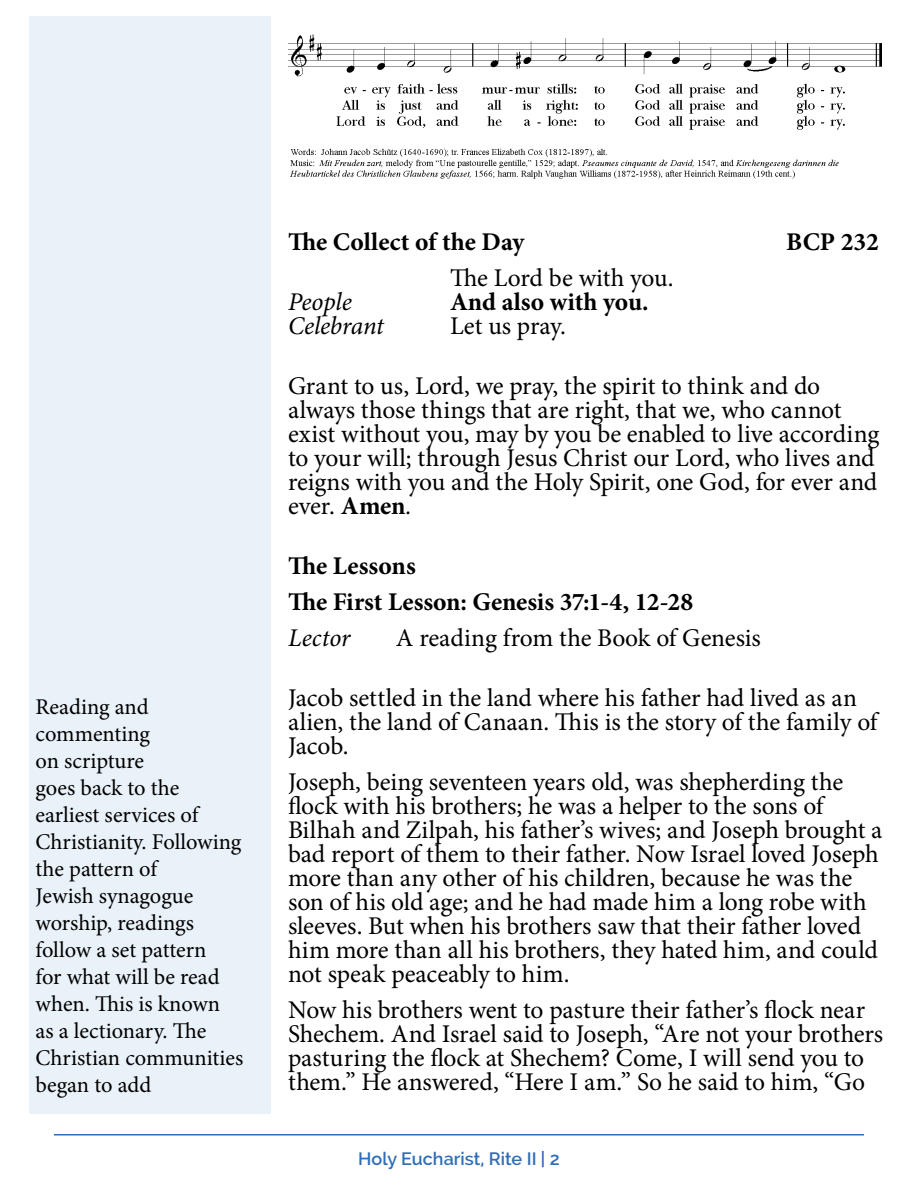
<style>
.page{position:relative;width:918px;height:1188px;background:#fff}
.page>*{position:absolute;margin:0;border:0;box-sizing:border-box;transform-origin:0 0}
.People{font:25.5px/24px "Minion Pro";letter-spacing:-.005em;color:#000}
.People-2{font:700 25.5px "Minion Pro";color:#000}
.People-3{font:italic 25.5px "Minion Pro";letter-spacing:-.01em;color:#000}
.Section_Header{font:700 25.5px "Minion Pro";color:#000}
.t1{font:22.5px/27px "Minion Pro";color:#000}
.t2{font:600 18px "Raleway";color:#2f6db6}
.s1{font-weight:700}
.s2{font-style:italic}
</style>
<div class="page">
<hr style="left:54px;top:1134px;width:810px;height:2px;background:#2f6db6">
<div style="left:29px;top:16px;width:242px;height:1098px;background:#e9f1f9"></div>
<img style="left:288px;top:34px;width:594px;height:145px">
<p class="t1" style="left:36px;top:694px;width:116px">Reading and commenting</p>
<p class="t1" style="left:36px;top:748px;width:110px">on scripture</p>
<p class="t1" style="left:36px;top:775px;width:145px">goes back to the</p>
<p class="t1" style="left:36px;top:802px;width:164px">earliest services of</p>
<p class="t1" style="left:36px;top:829px;width:207px">Christianity. Following</p>
<p class="t1" style="left:36px;top:856px;width:123px">the pattern of</p>
<p class="t1" style="left:36px;top:883px;width:159px">Jewish synagogue</p>
<p class="t1" style="left:36px;top:910px;width:160px">worship, readings</p>
<p class="t1" style="left:36px;top:937px;width:172px">follow a set pattern</p>
<p class="t1" style="left:36px;top:964px;width:186px">for what will be read</p>
<p class="t1" style="left:36px;top:991px;width:186px">when. This is known</p>
<p class="t1" style="left:36px;top:1018px;width:172px">as a lectionary. The</p>
<p class="t1" style="left:36px;top:1045px;width:209px">Christian communities</p>
<p class="t1" style="left:36px;top:1072px;width:117px">began to add</p>
<p class="People-2" style="left:288px;top:224px;width:239px">The Collect of the Day</p>
<p class="People-2" style="left:786px;top:224px;width:94px">BCP 232</p>
<p class="People" style="left:450px;top:266px;width:225px">The Lord be with you.</p>
<p class="People-3" style="left:288px;top:285px;width:65px">People</p>
<p class="People-2" style="left:450px;top:284px;width:200px">And also with you.</p>
<p class="People-3" style="left:288px;top:309px;width:97px">Celebrant</p>
<p class="People" style="left:450px;top:314px;width:117px">Let us pray.</p>
<p class="People" style="left:288px;top:374px;width:593px">Grant to us, Lord, we pray, the spirit to think and do always those things that are right, that we, who cannot exist without you, may by you be enabled to live according to your will; through Jesus Christ our Lord, who lives and reigns with you and the Holy Spirit, one God, for ever and ever. <span class="s1">Amen</span><span class="s2">.</span></p>
<p class="Section_Header" style="left:288px;top:548px;width:129px">The Lessons</p>
<p class="People-2" style="left:288px;top:584px;width:407px">The First Lesson: Genesis 37:1-4, 12-28</p>
<p class="People-3" style="left:288px;top:621px;width:64px">Lector</p>
<p class="People" style="left:396px;top:626px;width:366px">A reading from the Book of Genesis</p>
<p class="People" style="left:288px;top:686px;width:591px">Jacob settled in the land where his father had lived as an alien, the land of Canaan. This is the story of the family of<br>Jacob.</p>
<p class="People" style="left:288px;top:770px;width:596px">Joseph, being seventeen years old, was shepherding the flock with his brothers; he was a helper to the sons of Bilhah and Zilpah, his father’s wives; and Joseph brought a bad report of them to their father. Now Israel loved Joseph more than any other of his children, because he was the son of his old age; and he had made him a long robe with sleeves. But when his brothers saw that their father loved him more than all his brothers, they hated him, and could not speak peaceably to him.</p>
<p class="People" style="left:288px;top:998px;width:597px">Now his brothers went to pasture their father’s flock near Shechem. And Israel said to Joseph, “Are not your brothers pasturing the flock at Shechem? Come, I will send you to them.” He answered, “Here I am.” So he said to him, “Go</p>
<p class="t2" style="left:358px;top:1149px;width:203px">Holy Eucharist, Rite II | 2</p>
</div>
